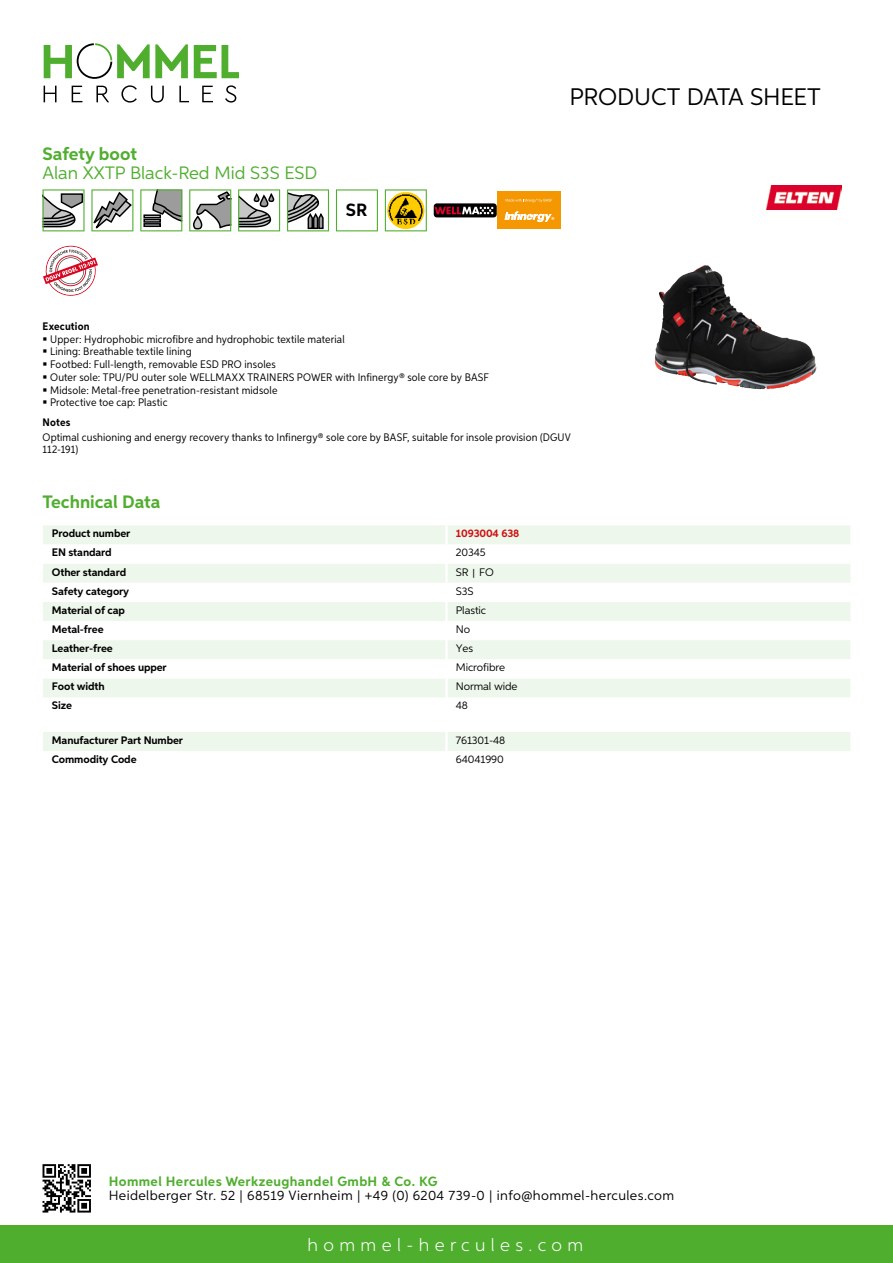
<style>
.page{position:relative;width:893px;height:1263px;background:#fff}
.page>*{position:absolute;margin:0;border:0;box-sizing:border-box;transform-origin:0 0}
.t1{font:24px "Aspira";letter-spacing:-.01em;color:#000}
.t2{font:18px "Aspira";color:#50ae2f}
.t3{font:700 18px "Aspira";color:#50ae2f}
.t4{font:300 18px "Aspira";letter-spacing:.3em;color:#fff}
.t5{font:700 17.85px "Aspira";color:#000}
.t6{font:13.5px "Aspira";letter-spacing:.03em;color:#000}
.t7{font:700 13.5px "Aspira";letter-spacing:.03em;color:#50ae2f}
.t8{font:10.95px/12.8px "Aspira Nar";letter-spacing:.015em;color:#000}
.t9{font:700 10.95px "Aspira";letter-spacing:-.01em;color:#000}
.t10{font:10.95px "Aspira";letter-spacing:-.01em;color:#000}
.t11{font:700 10.95px "Aspira Nar";letter-spacing:.015em;color:#000}
.t12{font:700 10.95px "Aspira";letter-spacing:-.01em;color:#cd1013}
.s1{font-family:"Wuerth Global";font-size:10.5px}
</style>
<div class="page">
<div style="left:0;top:1226px;width:893px;height:37px;background:#50ae2f"></div>
<svg style="left:43px;top:1164px;width:48px;height:48px"></svg>
<svg style="left:194px;top:45px;width:45px;height:33px"></svg>
<svg style="left:44px;top:43px;width:144px;height:36px"></svg>
<svg style="left:44px;top:86px;width:13px;height:16px"></svg>
<svg style="left:72px;top:86px;width:10px;height:16px"></svg>
<svg style="left:96px;top:86px;width:13px;height:16px"></svg>
<svg style="left:121px;top:85px;width:16px;height:18px"></svg>
<svg style="left:151px;top:86px;width:13px;height:17px"></svg>
<svg style="left:179px;top:86px;width:10px;height:16px"></svg>
<svg style="left:202px;top:86px;width:11px;height:16px"></svg>
<svg style="left:225px;top:85px;width:11px;height:18px"></svg>
<div style="left:43px;top:525px;width:807px;height:19px;background:#eef7eb"></div>
<svg style="left:43px;top:564px;width:807px;height:133px;fill:#eef7eb"></svg>
<hr style="left:445px;top:525px;width:3px;height:19px;background:#fff">
<hr style="left:445px;top:564px;width:3px;height:19px;background:#fff">
<hr style="left:445px;top:583px;width:3px;height:19px;background:#fff">
<hr style="left:445px;top:602px;width:3px;height:19px;background:#fff">
<hr style="left:445px;top:621px;width:3px;height:19px;background:#fff">
<hr style="left:445px;top:640px;width:3px;height:19px;background:#fff">
<hr style="left:445px;top:659px;width:3px;height:19px;background:#fff">
<hr style="left:445px;top:678px;width:3px;height:20px;background:#fff">
<div style="left:43px;top:732px;width:807px;height:19px;background:#eef7eb"></div>
<svg style="left:43px;top:189px;width:90px;height:42px"></svg>
<svg style="left:140px;top:189px;width:42px;height:42px"></svg>
<svg style="left:189px;top:189px;width:42px;height:42px"></svg>
<svg style="left:238px;top:189px;width:42px;height:42px"></svg>
<svg style="left:287px;top:189px;width:42px;height:42px"></svg>
<svg style="left:336px;top:189px;width:42px;height:42px"></svg>
<svg style="left:385px;top:189px;width:42px;height:42px"></svg>
<svg style="left:434px;top:203px;width:63px;height:14px"></svg>
<svg style="left:435px;top:207px;width:59px;height:7px"></svg>
<div style="left:497px;top:206px;width:63px;height:23px;background:#f49700"></div>
<div style="left:497px;top:192px;width:63px;height:14px;background:#f49700"></div>
<svg style="left:506px;top:199px;width:46px;height:3px"></svg>
<svg style="left:504px;top:211px;width:50px;height:11px"></svg>
<svg style="left:43px;top:246px;width:55px;height:50px"></svg>
<img style="left:655px;top:265px;width:62px;height:120px">
<img style="left:766px;top:185px;width:76px;height:24px">
<h2 class="t3" style="left:43px;top:142px;width:96px">Safety boot</h2>
<h2 class="t2" style="left:43px;top:162px;width:274px">Alan XXTP Black-Red Mid S3S ESD</h2>
<h3 class="t5" style="left:346px;top:198px;width:23px">SR</h3>
<h1 class="t1" style="left:569px;top:82px;width:253px">Product data sh eet</h1>
<p class="t11" style="left:43px;top:319px;width:49px">Execution</p>
<p class="t8" style="left:50px;top:332px;width:440px">Upper: Hydrophobic microfibre and hydrophobic textile material<br>Lining: Breathable textile lining<br>Footbed: Full-length, removable ESD PRO insoles<br>Outer sole: TPU/PU outer sole WELLMAXX TRAINERS POWER with Infinergy® sole core by BASF Midsole: Metal-free penetration-resistant midsole<br>Protective toe cap: Plastic</p>
<p class="t11" style="left:43px;top:415px;width:29px">Notes</p>
<p class="t8" style="left:43px;top:431px;width:530px;line-height:12px">Optimal cushioning and energy recovery thanks to Infinergy® sole core by BASF, suitable for insole provision (DGUV<br>112-191)</p>
<h2 class="t3" style="left:43px;top:491px;width:120px">Technical Data</h2>
<p class="t9" style="left:52px;top:527px;width:80px">Product number</p>
<p class="t12" style="left:456px;top:527px;width:65px">1093004 638</p>
<p class="t9" style="left:52px;top:546px;width:61px">EN standard</p>
<p class="t10" style="left:456px;top:546px;width:31px">20345</p>
<p class="t9" style="left:52px;top:565px;width:76px">Other standard</p>
<p class="t10" style="left:456px;top:565px;width:38px">SR <span class="s1">|</span> FO</p>
<p class="t9" style="left:52px;top:584px;width:79px">Safety category</p>
<p class="t10" style="left:456px;top:584px;width:19px">S3S</p>
<p class="t9" style="left:52px;top:603px;width:75px">Material of cap</p>
<p class="t10" style="left:456px;top:603px;width:32px">Plastic</p>
<p class="t9" style="left:52px;top:622px;width:53px">Metal-free</p>
<p class="t10" style="left:456px;top:622px;width:16px">No</p>
<p class="t9" style="left:52px;top:642px;width:62px">Leather-free</p>
<p class="t10" style="left:456px;top:642px;width:19px">Yes</p>
<p class="t9" style="left:52px;top:661px;width:116px">Material of shoes upper</p>
<p class="t10" style="left:456px;top:661px;width:51px">Microfibre</p>
<p class="t9" style="left:52px;top:680px;width:54px">Foot width</p>
<p class="t10" style="left:456px;top:680px;width:63px">Normal wide</p>
<p class="t9" style="left:52px;top:699px;width:22px">Size</p>
<p class="t10" style="left:456px;top:699px;width:14px">48</p>
<p class="t9" style="left:52px;top:733px;width:133px">Manufacturer Part Number</p>
<p class="t10" style="left:456px;top:734px;width:51px">761301-48</p>
<p class="t9" style="left:52px;top:753px;width:86px">Commodity Code</p>
<p class="t10" style="left:456px;top:753px;width:49px">64041990</p>
<p class="t7" style="left:109px;top:1172px;width:330px">Hommel Hercules Werkzeughandel GmbH &amp; Co. KG</p>
<p class="t6" style="left:109px;top:1187px;width:567px">Heidelberger Str. 52 | 68519 Viernheim | +49 (0) 6204 739-0 | info@hommel-hercules.com</p>
<h2 class="t4" style="left:307px;top:1234px;width:277px">hommel-hercules.com</h2>
</div>
